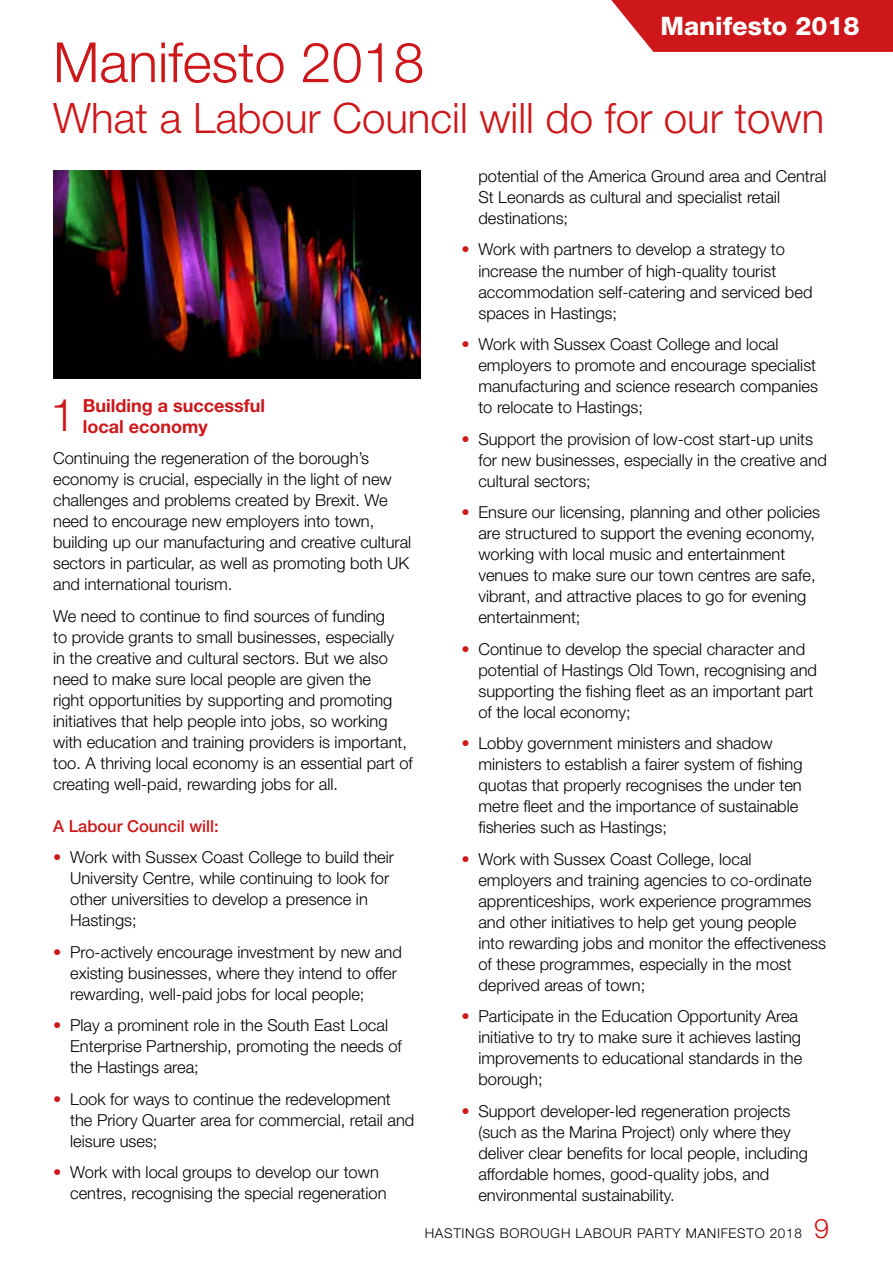
<style>
.page{position:relative;width:893px;height:1263px;background:#fff}
.page>*{position:absolute;margin:0;border:0;box-sizing:border-box;transform-origin:0 0}
.t1{font:300 55.5px "Helvetica Neue LT Std";color:#cd171a}
.t2{font:300 45px "Helvetica Neue LT Std";color:#cd171a}
.t3{font:300 42px "Helvetica Neue LT Std";color:#cd171a}
.t4{font:800 25.5px "Helvetica Neue LT Std";color:#fff}
.t5{font:700 18px/21px "Helvetica Neue LT Std";color:#cd171a}
.t6{font:300 16.5px/21px "Helvetica Neue LT Std";color:#000}
.t7{font:500 16.5px "Helvetica Neue LT Std";color:#cd171a}
.t8{font:300 13.5px "Helvetica Neue LT Std";letter-spacing:.05em;color:#000}
.s1{color:#cd171a}
.s2{font-size:27px;color:#cd171a}
</style>
<div class="page">
<svg style="left:611px;top:0;width:282px;height:52px;background:#d1292c"></svg>
<img style="left:53px;top:170px;width:368px;height:208px">
<h3 class="t4" style="left:660px;top:11px;width:201px">Manifesto 2018</h3>
<h1 class="t1" style="left:53px;top:28px;width:373px">Manifesto 2018</h1>
<h3 class="t3" style="left:53px;top:93px;width:772px">What a Labour Council will do for our town</h3>
<p class="t5" style="left:83px;top:394px;width:184px">Building a successful local economy</p>
<p class="t6" style="left:53px;top:447px;width:360px">Continuing the regeneration of the borough’s economy is crucial, especially in the light of new challenges and problems created by Brexit. We need to encourage new employers into town, building up our manufacturing and creative cultural sectors in particular, as well as promoting both UK and international tourism.</p>
<p class="t6" style="left:53px;top:605px;width:361px">We need to continue to find sources of funding<br>to provide grants to small businesses, especially<br>in the creative and cultural sectors. But we also need to make sure local people are given the<br>right opportunities by supporting and promoting initiatives that help people into jobs, so working with education and training providers is important, too. A thriving local economy is an essential part of creating well-paid, rewarding jobs for all.</p>
<p class="t7" style="left:53px;top:816px;width:167px">A Labour Council will:</p>
<p class="t6" style="left:70px;top:846px;width:325px;text-indent:-17px"><span class="s1">•</span> Work with Sussex Coast College to build their University Centre, while continuing to look for other universities to develop a presence in Hastings;</p>
<p class="t6" style="left:70px;top:941px;width:333px;text-indent:-17px"><span class="s1">•</span> Pro-actively encourage investment by new and existing businesses, where they intend to offer rewarding, well-paid jobs for local people;</p>
<p class="t6" style="left:70px;top:1014px;width:333px;text-indent:-17px"><span class="s1">•</span> Play a prominent role in the South East Local<br>Enterprise Partnership, promoting the needs of the Hastings area;</p>
<p class="t6" style="left:70px;top:1088px;width:346px;text-indent:-17px"><span class="s1">•</span> Look for ways to continue the redevelopment the Priory Quarter area for commercial, retail and leisure uses;</p>
<p class="t6" style="left:70px;top:1161px;width:318px;text-indent:-17px"><span class="s1">•</span> Work with local groups to develop our town centres, recognising the special regeneration</p>
<h2 class="t2" style="left:51px;top:387px;width:27px">1</h2>
<p class="t6" style="left:478px;top:165px;width:350px">potential of the America Ground area and Central<br>St Leonards as cultural and specialist retail destinations;</p>
<p class="t6" style="left:478px;top:239px;width:336px;text-indent:-17px"><span class="s1">•</span> Work with partners to develop a strategy to increase the number of high-quality tourist accommodation self-catering and serviced bed spaces in Hastings;</p>
<p class="t6" style="left:478px;top:333px;width:341px;text-indent:-17px"><span class="s1">•</span> Work with Sussex Coast College and local employers to promote and encourage specialist manufacturing and science research companies to relocate to Hastings;</p>
<p class="t6" style="left:478px;top:428px;width:350px;text-indent:-17px"><span class="s1">•</span> Support the provision of low-cost start-up units for new businesses, especially in the creative and cultural sectors;</p>
<p class="t6" style="left:478px;top:501px;width:343px;text-indent:-17px"><span class="s1">•</span> Ensure our licensing, planning and other policies are structured to support the evening economy, working with local music and entertainment venues to make sure our town centres are safe, vibrant, and attractive places to go for evening entertainment;</p>
<p class="t6" style="left:478px;top:638px;width:340px;text-indent:-17px"><span class="s1">•</span> Continue to develop the special character and potential of Hastings Old Town, recognising and supporting the fishing fleet as an important part of the local economy;</p>
<p class="t6" style="left:478px;top:732px;width:326px;text-indent:-17px"><span class="s1">•</span> Lobby government ministers and shadow ministers to establish a fairer system of fishing quotas that properly recognises the under ten metre fleet and the importance of sustainable fisheries such as Hastings;</p>
<p class="t6" style="left:478px;top:848px;width:349px;text-indent:-17px"><span class="s1">•</span> Work with Sussex Coast College, local employers and training agencies to co-ordinate apprenticeships, work experience programmes and other initiatives to help get young people into rewarding jobs and monitor the effectiveness of these programmes, especially in the most deprived areas of town;</p>
<p class="t6" style="left:478px;top:1005px;width:325px;text-indent:-17px"><span class="s1">•</span> Participate in the Education Opportunity Area initiative to try to make sure it achieves lasting improvements to educational standards in the borough;</p>
<p class="t6" style="left:478px;top:1100px;width:331px;text-indent:-17px"><span class="s1">•</span> Support developer-led regeneration projects (such as the Marina Project) only where they deliver clear benefits for local people, including affordable homes, good-quality jobs, and environmental sustainability.</p>
<p class="t8" style="left:425px;top:1224px;width:406px">HASTINGS BOROUGH LABOUR PARTY MANIFESTO 2018 <span class="s2">9</span></p>
</div>
